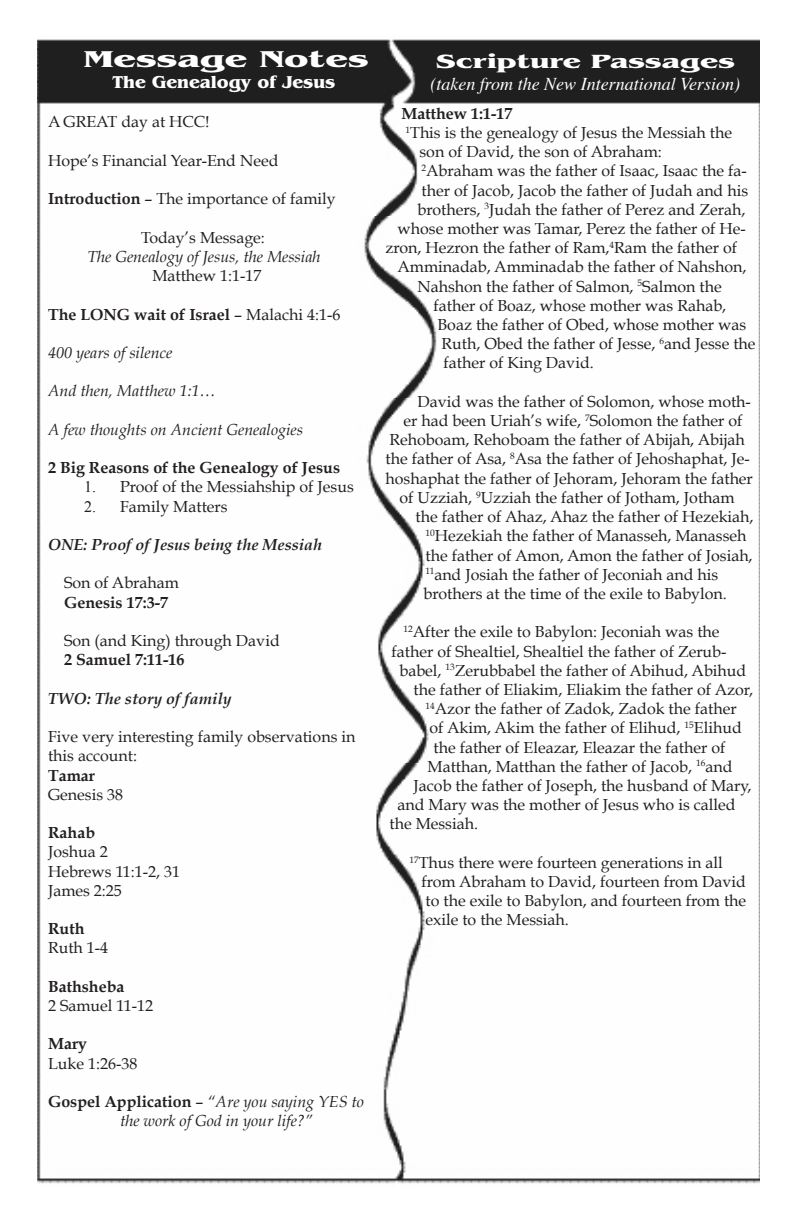
<style>
.page{position:relative;width:796px;height:1223px;background:#fff}
.page>*{position:absolute;margin:0;border:0;box-sizing:border-box;transform-origin:0 0}
.t1{font:700 24px "Benguiat";color:#fff;scale:1.55 1}
.t2{font:700 20px "Benguiat";color:#fff;scale:1.5 1}
.t3{font:italic 18px "Times";color:#fff}
.t4{font:700 18px "Benguiat";color:#fff}
.t5{font:16px/19.2px "Book Antiqua";color:#231f20}
.t6{font:italic 16px/19.2px "Book Antiqua";color:#231f20}
.t7{font:700 16px "Book Antiqua";color:#231f20}
.t8{font:italic 700 16px "Book Antiqua";color:#231f20}
.s1{font-weight:700}
.s2{font-weight:400}
.s3{font-family:"Times New Roman"}
.s4{font-weight:700;font-style:normal}
.s5{font-style:normal}
</style>
<div class="page">
<img style="left:38px;top:39px;width:722px;height:1145px">
<h1 class="t1" style="left:84px;top:45px;width:185px">Message Notes</h1>
<p class="t4" style="left:112px;top:72px;width:224px">The Genealogy of Jesus</p>
<p class="t5" style="left:48px;top:113px;width:163px">A GREAT day at HCC!</p>
<p class="t5" style="left:48px;top:151px;width:232px">Hope’s Financial Year-End Need</p>
<p class="t5" style="left:48px;top:189px;width:289px"><span class="s1">Introduction</span> – The importance of family</p>
<p class="t5" style="left:141px;top:228px;width:125px">Today’s Message:</p>
<p class="t6" style="left:88px;top:247px;width:234px">The Genealogy of Jesus, the Messiah</p>
<p class="t5" style="left:152px;top:266px;width:111px">Matthew 1:1-17</p>
<p class="t7" style="left:48px;top:305px;width:294px">The LONG wait of Israel <span class="s2">– Malachi 4:1-6</span></p>
<p class="t6" style="left:48px;top:343px;width:126px">400 years of silence</p>
<p class="t6" style="left:48px;top:381px;width:169px">And then, Matthew 1:1…</p>
<p class="t6" style="left:48px;top:420px;width:256px">A few thoughts on Ancient Genealogies</p>
<p class="t7" style="left:48px;top:458px;width:293px">2 Big Reasons of the Genealogy of Jesus</p>
<p class="t5" style="left:84px;top:477px;width:271px"><span class="s3">1.</span> Proof of the Messiahship of Jesus</p>
<p class="t5" style="left:84px;top:497px;width:145px"><span class="s3">2.</span> Family Matters</p>
<p class="t8" style="left:48px;top:535px;width:275px">ONE: Proof of Jesus being the Messiah</p>
<p class="t5" style="left:64px;top:573px;width:116px">Son of Abraham</p>
<p class="t7" style="left:64px;top:593px;width:105px">Genesis 17:3-7</p>
<p class="t5" style="left:64px;top:631px;width:217px">Son (and King) through David</p>
<p class="t7" style="left:64px;top:650px;width:122px">2 Samuel 7:11-16</p>
<p class="t8" style="left:48px;top:689px;width:185px">TWO: The story of family</p>
<p class="t5" style="left:48px;top:727px;width:309px">Five very interesting family observations in this account:</p>
<p class="t7" style="left:48px;top:765px;width:49px">Tamar</p>
<p class="t5" style="left:48px;top:785px;width:77px">Genesis 38</p>
<p class="t7" style="left:48px;top:823px;width:49px">Rahab</p>
<p class="t5" style="left:48px;top:842px;width:134px">Joshua 2<br>Hebrews 11:1-2, 31<br>James 2:25</p>
<p class="t7" style="left:48px;top:919px;width:38px">Ruth</p>
<p class="t5" style="left:48px;top:938px;width:62px">Ruth 1-4</p>
<p class="t7" style="left:48px;top:977px;width:78px">Bathsheba</p>
<p class="t5" style="left:48px;top:996px;width:106px">2 Samuel 11-12</p>
<p class="t7" style="left:48px;top:1034px;width:41px">Mary</p>
<p class="t5" style="left:48px;top:1053px;width:91px">Luke 1:26-38</p>
<p class="t6" style="left:120px;top:1092px;width:245px;text-indent:-72px"><span class="s4">Gospel Application</span> <span class="s5">–</span> “Are you saying YES to the work of God in your life?”</p>
<p class="t2" style="left:436px;top:50px;width:201px">Scripture Passages</p>
<p class="t3" style="left:430px;top:77px;width:311px">(taken from the New International Version)</p>
<p class="t7" style="left:401px;top:104px;width:113px">Matthew 1:1-17</p>
<p class="t5" style="left:405px;top:123px;width:328px"><sup>1</sup>This is the genealogy of Jesus the Messiah the</p>
<p class="t5" style="left:419px;top:142px;width:244px">son of David, the son of Abraham:</p>
<p class="t5" style="left:421px;top:162px;width:327px"><sup>2</sup>Abraham was the father of Isaac, Isaac the fa-</p>
<p class="t5" style="left:421px;top:181px;width:328px">ther of Jacob, Jacob the father of Judah and his</p>
<p class="t5" style="left:417px;top:200px;width:329px">brothers, <sup>3</sup>Judah the father of Perez and Zerah,</p>
<p class="t5" style="left:397px;top:219px;width:350px">whose mother was Tamar, Perez the father of He-</p>
<p class="t5" style="left:385px;top:238px;width:353px">zron, Hezron the father of Ram,<sup>4</sup>Ram the father of</p>
<p class="t5" style="left:397px;top:258px;width:350px">Amminadab, Amminadab the father of Nahshon,</p>
<p class="t5" style="left:417px;top:277px;width:306px">Nahshon the father of Salmon, <sup>5</sup>Salmon the</p>
<p class="t5" style="left:433px;top:296px;width:294px">father of Boaz, whose mother was Rahab,</p>
<p class="t5" style="left:437px;top:315px;width:310px">Boaz the father of Obed, whose mother was</p>
<p class="t5" style="left:441px;top:334px;width:315px">Ruth, Obed the father of Jesse, <sup>6</sup>and Jesse the</p>
<p class="t5" style="left:443px;top:354px;width:152px">father of King David.</p>
<p class="t5" style="left:417px;top:392px;width:335px">David was the father of Solomon, whose moth-</p>
<p class="t5" style="left:403px;top:411px;width:340px">er had been Uriah’s wife, <sup>7</sup>Solomon the father of</p>
<p class="t5" style="left:389px;top:430px;width:357px">Rehoboam, Rehoboam the father of Abijah, Abijah</p>
<p class="t5" style="left:385px;top:450px;width:366px">the father of Asa, <sup>8</sup>Asa the father of Jehoshaphat, Je-</p>
<p class="t5" style="left:385px;top:469px;width:369px">hoshaphat the father of Jehoram, Jehoram the father</p>
<p class="t5" style="left:399px;top:488px;width:337px">of Uzziah, <sup>9</sup>Uzziah the father of Jotham, Jotham</p>
<p class="t5" style="left:415px;top:507px;width:340px">the father of Ahaz, Ahaz the father of Hezekiah,</p>
<p class="t5" style="left:425px;top:526px;width:322px"><sup>10</sup>Hezekiah the father of Manasseh, Manasseh</p>
<p class="t5" style="left:425px;top:546px;width:329px">the father of Amon, Amon the father of Josiah,</p>
<p class="t5" style="left:425px;top:565px;width:294px"><sup>11</sup>and Josiah the father of Jeconiah and his</p>
<p class="t5" style="left:423px;top:584px;width:305px">brothers at the time of the exile to Babylon.</p>
<p class="t5" style="left:403px;top:622px;width:317px"><sup>12</sup>After the exile to Babylon: Jeconiah was the</p>
<p class="t5" style="left:391px;top:642px;width:336px">father of Shealtiel, Shealtiel the father of Zerub-</p>
<p class="t5" style="left:399px;top:661px;width:348px">babel, <sup>13</sup>Zerubbabel the father of Abihud, Abihud</p>
<p class="t5" style="left:413px;top:680px;width:341px">the father of Eliakim, Eliakim the father of Azor,</p>
<p class="t5" style="left:425px;top:699px;width:313px"><sup>14</sup>Azor the father of Zadok, Zadok the father</p>
<p class="t5" style="left:429px;top:718px;width:314px">of Akim, Akim the father of Elihud, <sup>15</sup>Elihud</p>
<p class="t5" style="left:433px;top:738px;width:293px">the father of Eleazar, Eleazar the father of</p>
<p class="t5" style="left:427px;top:757px;width:306px">Matthan, Matthan the father of Jacob, <sup>16</sup>and</p>
<p class="t5" style="left:413px;top:776px;width:340px">Jacob the father of Joseph, the husband of Mary,</p>
<p class="t5" style="left:397px;top:795px;width:340px">and Mary was the mother of Jesus who is called</p>
<p class="t5" style="left:389px;top:814px;width:90px">the Messiah.</p>
<p class="t5" style="left:421px;top:853px;width:326px;text-indent:-12px"><sup>17</sup>Thus there were fourteen generations in all from Abraham to David, fourteen from David to the exile to Babylon, and fourteen from the exile to the Messiah.</p>
</div>
